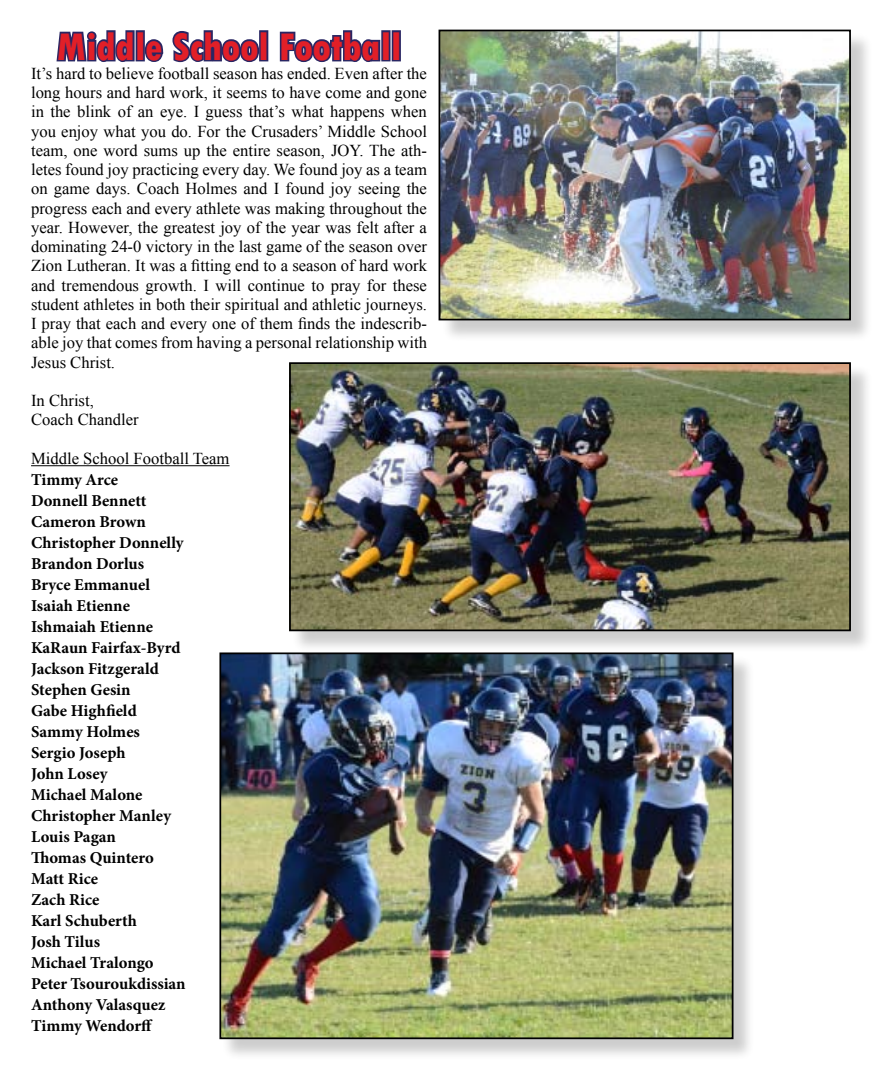
<style>
.page{position:relative;width:882px;height:1071px;background:#fff}
.page>*{position:absolute;margin:0;border:0;box-sizing:border-box;transform-origin:0 0}
.t1{font:800 condensed 40.25px "Tw Cen";color:#e11f28}
.t2{font:16.62px/19.2px "Times New Roman";color:#000;text-align:justify}
.t3{font:700 16.62px/21px "Minion Pro";color:#000}
</style>
<div class="page">
<hr style="left:31px;top:465px;width:199px;height:1px;background:#000">
<svg style="left:56px;top:30px;width:80px;height:32px"></svg>
<div style="left:136px;top:30px;width:9px;height:31px;border:4px solid #292663"></div>
<svg style="left:142px;top:30px;width:120px;height:33px"></svg>
<div style="left:259px;top:30px;width:9px;height:31px;border:4px solid #292663"></div>
<svg style="left:279px;top:30px;width:103px;height:33px"></svg>
<div style="left:381px;top:30px;width:10px;height:31px;border:4px solid #292663"></div>
<div style="left:392px;top:30px;width:9px;height:31px;border:4px solid #292663"></div>
<div style="left:291px;top:364px;width:582px;height:289px;background:#000;opacity:.2"></div>
<img style="left:292px;top:365px;width:556px;height:263px">
<div style="left:289px;top:362px;width:562px;height:269px;border:2px solid #000"></div>
<div style="left:222px;top:655px;width:533px;height:406px;background:#000;opacity:.2"></div>
<img style="left:222px;top:655px;width:509px;height:381px">
<div style="left:219px;top:652px;width:515px;height:387px;border:2px solid #000"></div>
<div style="left:441px;top:32px;width:432px;height:310px;background:#000;opacity:.2"></div>
<img style="left:442px;top:33px;width:406px;height:284px">
<div style="left:439px;top:30px;width:412px;height:290px;border:2px solid #000"></div>
<h1 class="t1" style="left:57px;top:23px;width:346px">Middle School Football</h1>
<p class="t2" style="left:31px;top:63px;width:397px">It’s hard to believe football season has ended. Even after the long hours and hard work, it seems to have come and gone in the blink of an eye. I guess that’s what happens when you enjoy what you do. For the Crusaders’ Middle School team, one word sums up the entire season, JOY. The ath&shy;letes found joy practicing every day. We found joy as a team on game days. Coach Holmes and I found joy seeing the progress each and every athlete was making throughout the year. However, the greatest joy of the year was felt after a dominating 24-0 victory in the last game of the season over Zion Lutheran. It was a fitting end to a season of hard work and tremendous growth. I will continue to pray for these student athletes in both their spiritual and athletic journeys.<br>I pray that each and every one of them finds the indescrib&shy;able joy that comes from having a personal relationship with Jesus Christ.</p>
<p class="t2" style="left:31px;top:391px;width:109px">In Christ,<br>Coach Chandler</p>
<p class="t2" style="left:31px;top:449px;width:200px">Middle School Football Team</p>
<p class="t3" style="left:31px;top:469px;width:156px">Timmy Arce<br>Donnell Bennett<br>Cameron Brown<br>Christopher Donnelly<br>Brandon Dorlus<br>Bryce Emmanuel<br>Isaiah Etienne<br>Ishmaiah Etienne<br>KaRaun Fairfax-Byrd<br>Jackson Fitzgerald<br>Stephen Gesin<br>Gabe Highfield<br>Sammy Holmes<br>Sergio Joseph<br>John Losey<br>Michael Malone<br>Christopher Manley<br>Louis Pagan<br>Thomas Quintero<br>Matt Rice<br>Zach Rice<br>Karl Schuberth<br>Josh Tilus<br>Michael Tralongo<br>Peter Tsouroukdissian<br>Anthony Valasquez<br>Timmy Wendorff</p>
</div>
